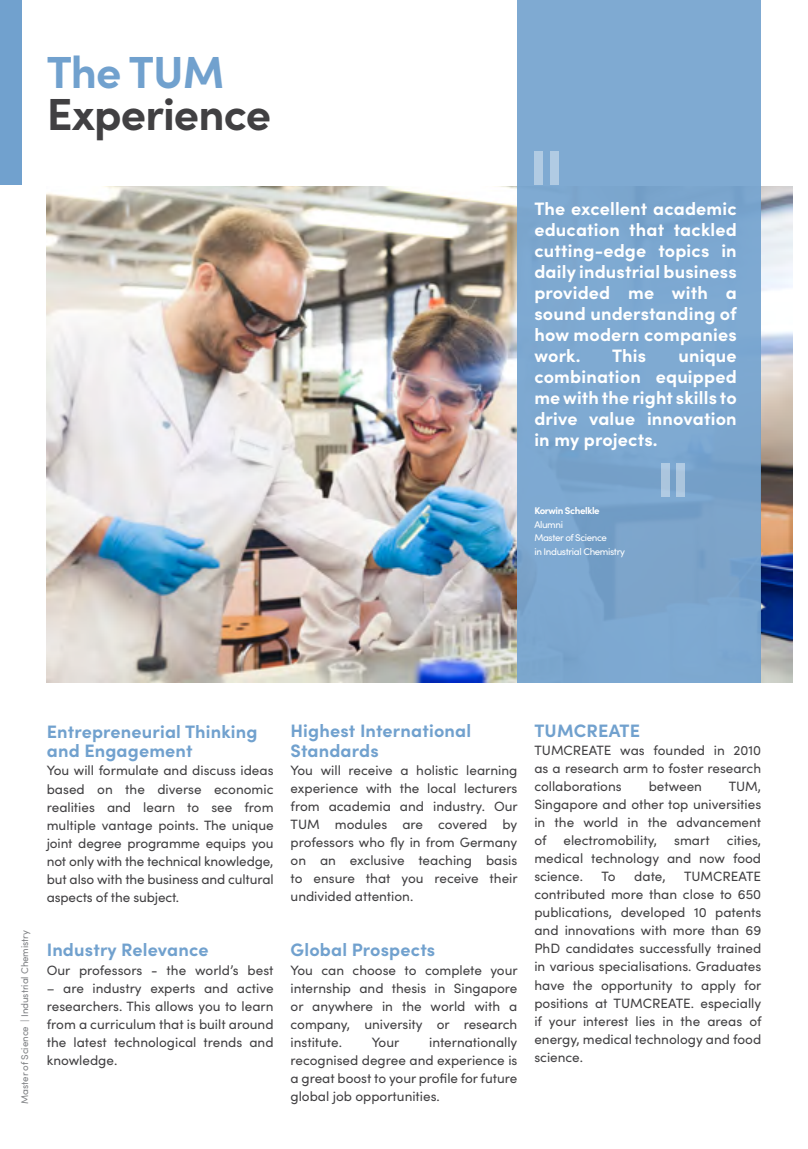
<style>
.page{position:relative;width:808px;height:1149px;background:#fff}
.page>*{position:absolute;margin:0;border:0;box-sizing:border-box;transform-origin:0 0}
.t1{font:700 45px "Sofia Pro";letter-spacing:-.02em;color:#414042}
.t2{font:700 45px "Sofia Pro";letter-spacing:-.02em;color:#71a1ce}
.t3{font:700 18px/21px "Sofia Pro";letter-spacing:.01em;color:#fff;text-align:justify}
.t4{font:700 18px/19.5px "Sofia Pro";letter-spacing:.01em;color:#71a1ce}
.t5{font:13.5px/18px "Sofia Pro";color:#414042;text-align:justify}
.t6{font:9.75px/13.5px "Sofia Pro";letter-spacing:-.04em;color:#fff}
.t7{font:9.75px "Sofia Pro";letter-spacing:-.01em;color:#808285}
.t8{font:700 9.75px "Sofia Pro";letter-spacing:-.04em;color:#fff}
</style>
<div class="page">
<img style="left:47px;top:186px;width:746px;height:495px">
<div style="left:517px;top:0;width:244px;height:682px;background:#7ea9d2"></div>
<div style="left:0;top:0;width:21px;height:184px;background:#71a1ce"></div>
<div style="left:534px;top:151px;width:9px;height:33px;background:#b1cbe3"></div>
<div style="left:550px;top:151px;width:9px;height:33px;background:#b1cbe3"></div>
<div style="left:661px;top:462px;width:9px;height:34px;background:#acc5de"></div>
<div style="left:676px;top:462px;width:9px;height:34px;background:#abc5dd"></div>
<h1 class="t2" style="left:47px;top:38px;width:179px">The TUM</h1>
<h1 class="t1" style="left:47px;top:80px;width:226px">Experience</h1>
<h2 class="t3" style="left:534px;top:196px;width:204px">The excellent academic education that tackled cutting-edge topics in daily industrial business provided me with a sound understanding of how modern companies work.</h2>
<h2 class="t3" style="left:612px;top:343px;width:36px">This</h2>
<h2 class="t3" style="left:534px;top:343px;width:204px;text-indent:144px">unique combination equipped me with the right skills to drive value innovation in my projects.</h2>
<p class="t8" style="left:534px;top:503px;width:67px">Korwin Schelkle</p>
<p class="t6" style="left:534px;top:517px;width:92px">Alumni<br>Master of Science<br>in Industrial Chemistry</p>
<p class="t7" style="left:18px;top:1103px;width:175px;rotate:-90deg">Master of Science | Industrial Chemistry</p>
<h2 class="t4" style="left:47px;top:720px;width:212px">Entrepreneurial Thinking and Engagement</h2>
<p class="t5" style="left:47px;top:760px;width:228px">You will formulate and discuss ideas based on the diverse economic realities and learn to see from multiple vantage points. The unique joint degree programme equips you not only with the technical knowledge, but also with the business and cultural aspects of the subject.</p>
<h2 class="t4" style="left:47px;top:938px;width:163px">Industry Relevance</h2>
<p class="t5" style="left:47px;top:959px;width:228px">Our professors - the world’s best</p>
<p class="t5" style="left:47px;top:977px;width:228px">– are industry experts and active researchers. This allows you to learn from a curriculum that is built around the latest technological trends and knowledge.</p>
<h2 class="t4" style="left:291px;top:719px;width:182px">Highest International<br>Standards</h2>
<p class="t5" style="left:291px;top:760px;width:229px">You will receive a holistic learning experience with the local lecturers from academia and industry. Our TUM modules are covered by professors who fly in from Germany on an exclusive teaching basis to ensure that you receive their undivided attention.</p>
<h2 class="t4" style="left:291px;top:938px;width:146px">Global Prospects</h2>
<p class="t5" style="left:291px;top:959px;width:229px">You can choose to complete your internship and thesis in Singapore or anywhere in the world with a company, university or research institute.</p>
<p class="t5" style="left:291px;top:1031px;width:228px;text-indent:139px">internationally recognised degree and experience is a great boost to your profile for future</p>
<p class="t5" style="left:372px;top:1031px;width:29px">Your</p>
<p class="t5" style="left:291px;top:1085px;width:151px">global job opportunities.</p>
<h2 class="t4" style="left:534px;top:719px;width:107px">TUMCREATE</h2>
<p class="t5" style="left:534px;top:740px;width:228px">TUMCREATE was founded in 2010 as a research arm to foster research collaborations</p>
<p class="t5" style="left:649px;top:776px;width:55px">between</p>
<p class="t5" style="left:534px;top:776px;width:228px;text-indent:194px">TUM, Singapore and other top universities in the world in the advancement of</p>
<p class="t5" style="left:563px;top:830px;width:95px">electromobility,</p>
<p class="t5" style="left:674px;top:830px;width:37px">smart</p>
<p class="t5" style="left:534px;top:830px;width:228px;text-indent:192px">cities, medical technology and now food science.</p>
<p class="t5" style="left:601px;top:866px;width:16px">To</p>
<p class="t5" style="left:634px;top:866px;width:33px">date,</p>
<p class="t5" style="left:534px;top:866px;width:229px;text-indent:150px">TUMCREATE contributed more than close to 650 publications, developed 10 patents and innovations with more than 69<br>PhD candidates successfully trained in various specialisations. Graduates have the opportunity to apply for positions at TUMCREATE. especially if your interest lies in the areas of energy, medical technology and food science.</p>
</div>
